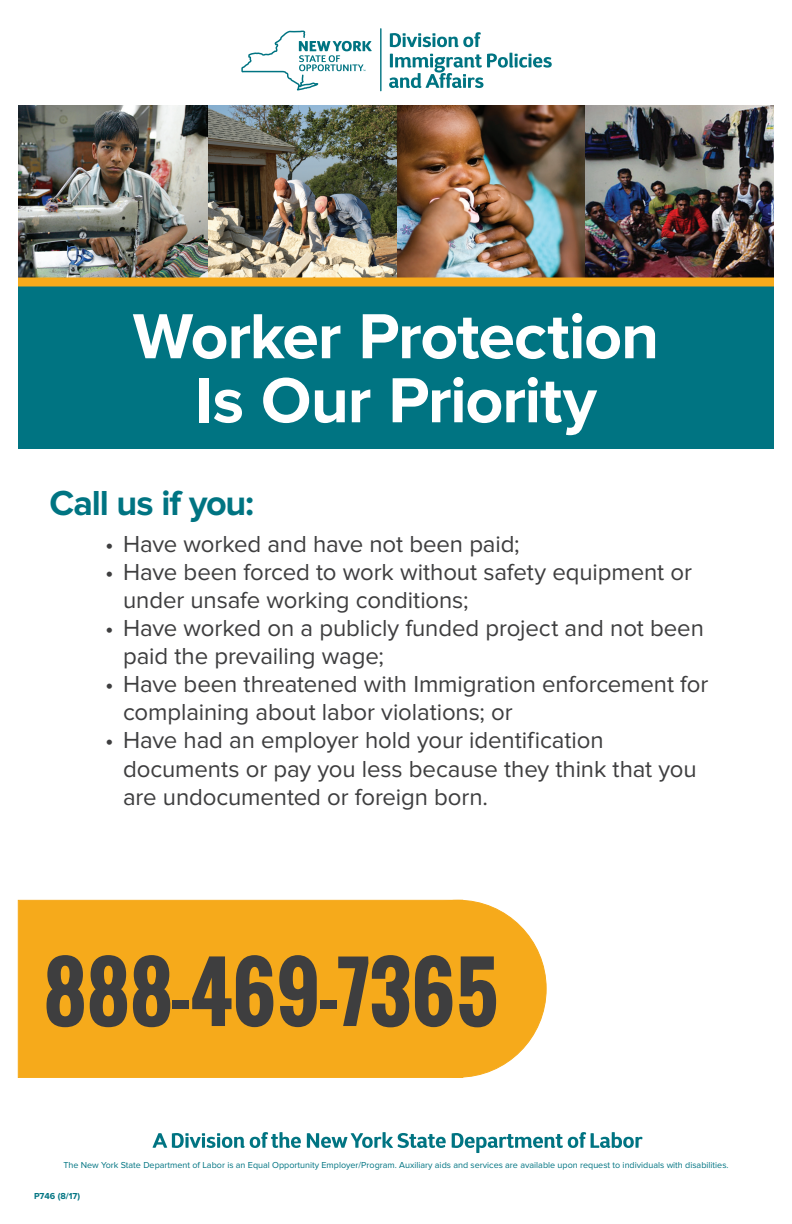
<style>
.page{position:relative;width:792px;height:1224px;background:#fff}
.page>*{position:absolute;margin:0;border:0;box-sizing:border-box;transform-origin:0 0}
.t1{font:700 79.1px "Oswald";color:#3e3e3f}
.t2{font:700 66px/64px "Proxima Nova";letter-spacing:-.02em;color:#fff;text-align:center}
.t3{font:700 36px "Proxima Nova";letter-spacing:-.03em;color:#007482}
.t4{font:24px/28px "Proxima Nova";letter-spacing:-.005em;color:#3e3e3f}
.t5{font:9px "Proxima Nova";color:#007482}
.t6{font:700 9px "Proxima Nova";color:#007482}
</style>
<div class="page">
<img style="left:585px;top:105px;width:189px;height:173px">
<img style="left:396px;top:105px;width:189px;height:173px">
<img style="left:207px;top:105px;width:189px;height:173px">
<img style="left:18px;top:105px;width:189px;height:173px">
<svg style="left:390px;top:32px;width:91px;height:15px"></svg>
<svg style="left:389px;top:53px;width:163px;height:35px"></svg>
<hr style="left:380px;top:28px;width:2px;height:63px;background:#007482">
<svg style="left:241px;top:30px;width:131px;height:61px"></svg>
<svg style="left:152px;top:1132px;width:149px;height:16px"></svg>
<svg style="left:307px;top:1132px;width:139px;height:16px"></svg>
<svg style="left:452px;top:1132px;width:190px;height:21px"></svg>
<div style="left:18px;top:900px;width:445px;height:178px;background:#f6aa1b;border:1px solid #f6aa1b"></div>
<div style="left:18px;top:286px;width:756px;height:163px;background:#007482"></div>
<div style="left:18px;top:278px;width:756px;height:8px;background:#f6aa1b"></div>
<div style="left:370px;top:900px;width:176px;height:177px;background:#f6aa1b;border-radius:50%"></div>
<h2 class="t2" style="left:133px;top:306px;width:528px">Worker Protection<br>Is Our Priority</h2>
<h3 class="t3" style="left:49px;top:482px;width:206px">Call us if you:</h3>
<p class="t4" style="left:105px;top:531px;width:416px">• Have worked and have not been paid;</p>
<p class="t4" style="left:123px;top:559px;width:570px;text-indent:-18px">• Have been forced to work without safety equipment or under unsafe working conditions;</p>
<p class="t4" style="left:123px;top:615px;width:582px;text-indent:-18px">• Have worked on a publicly funded project and not been paid the prevailing wage;</p>
<p class="t4" style="left:123px;top:671px;width:587px;text-indent:-18px">• Have been threatened with Immigration enforcement for complaining about labor violations; or</p>
<p class="t4" style="left:123px;top:727px;width:575px;text-indent:-18px">• Have had an employer hold your identification documents or pay you less because they think that you are undocumented or foreign born.</p>
<h1 class="t1" style="left:43px;top:933px;width:457px">888-469-7365</h1>
<p class="t5" style="left:63px;top:1160px;width:667px">The New York State Department of Labor is an Equal Opportunity Employer/Program. Auxiliary aids and services are available upon request to individuals with disabilities.</p>
<p class="t6" style="left:34px;top:1191px;width:48px">P746 (8/17)</p>
</div>
